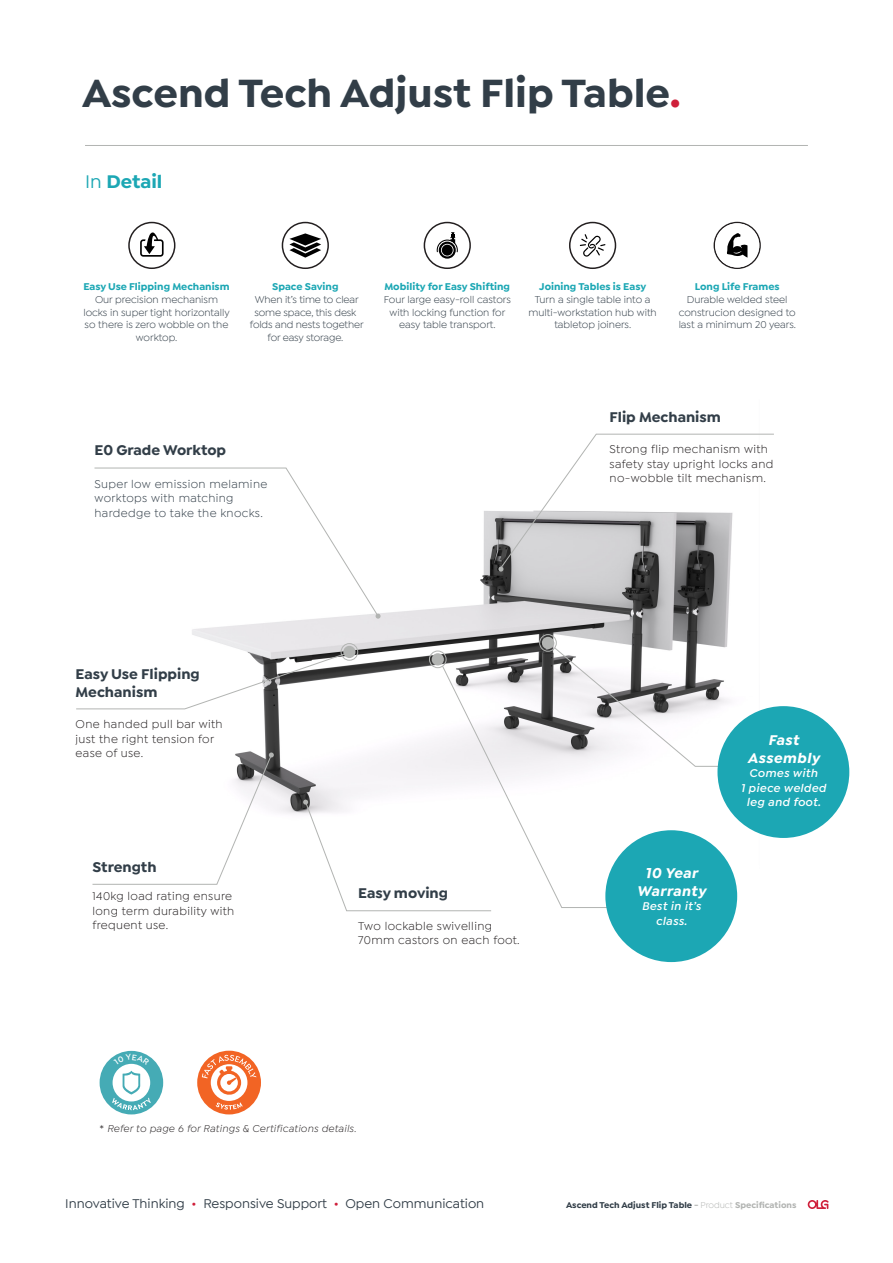
<style>
.page{position:relative;width:893px;height:1263px;background:#fff}
.page>*{position:absolute;margin:0;border:0;box-sizing:border-box;transform-origin:0 0}
.t1{font:700 42px "Isidora Sans";color:#323e48}
.t2{font:700 19.5px "Isidora Sans";color:#1ca7b4}
.t3{font:700 15px/18px "Isidora Sans";color:#323e48}
.t4{font:italic 700 15px "Isidora Sans";letter-spacing:.03em;color:#fff}
.t5{font:500 13.5px "Isidora Sans";color:#323e48}
.t6{font:12px/14.4px "Isidora Sans";letter-spacing:.03em;color:#231f20}
.t7{font:12px/14.4px "Isidora Sans";letter-spacing:.03em;color:#323e48}
.t8{font:italic 600 12px/14.4px "Isidora Sans";letter-spacing:.03em;color:#fff;text-align:center}
.t9{font:10.5px/12.6px "Isidora Sans";color:#323e48;text-align:center}
.t10{font:10.5px/12.6px "Isidora Sans";color:#323e49;text-align:center}
.t11{font:italic 10.5px "Isidora Sans";letter-spacing:.03em;color:#231f20}
.t12{font:700 9px "Isidora Sans";color:#323e48}
.s1{color:#cf1f3a}
.s2{font-weight:500}
.s3{font-weight:700;color:#1ca7b4}
.s4{font-style:normal}
.s5{color:#b2b4b2}
.s6{font-weight:400;color:#b2b4b2}
</style>
<div class="page">
<img style="left:192px;top:511px;width:567px;height:356px">
<svg style="left:94px;top:467px;width:287px;height:152px"></svg>
<svg style="left:92px;top:752px;width:182px;height:133px"></svg>
<svg style="left:76px;top:651px;width:274px;height:59px"></svg>
<svg style="left:442px;top:665px;width:204px;height:243px"></svg>
<svg style="left:554px;top:647px;width:208px;height:120px"></svg>
<svg style="left:498px;top:433px;width:276px;height:139px"></svg>
<div style="left:605px;top:830px;width:132px;height:132px;background:#1ca7b4;border-radius:50%"></div>
<div style="left:717px;top:706px;width:132px;height:132px;background:#1ca7b4;border-radius:50%"></div>
<hr style="left:85px;top:145px;width:723px;height:1px;background:#b2b4b2">
<div style="left:539px;top:634px;width:18px;height:18px;border:1px solid #b2b4b2;border-radius:50%"></div>
<div style="left:542px;top:637px;width:12px;height:12px;background:#b2b4b2;border-radius:50%"></div>
<div style="left:429px;top:651px;width:17px;height:17px;border:1px solid #b2b4b2;border-radius:50%"></div>
<div style="left:432px;top:653px;width:12px;height:12px;background:#b2b4b2;border-radius:50%"></div>
<div style="left:341px;top:643px;width:17px;height:18px;border:1px solid #b2b4b2;border-radius:50%"></div>
<div style="left:343px;top:646px;width:13px;height:12px;background:#b2b4b2;border-radius:50%"></div>
<svg style="left:303px;top:800px;width:189px;height:111px"></svg>
<div style="left:100px;top:1051px;width:63px;height:63px;background:#45abb5;border-radius:50%"></div>
<div style="left:113px;top:1064px;width:37px;height:37px;background:#fff;border-radius:50%"></div>
<svg style="left:112px;top:1071px;width:39px;height:39px"></svg>
<div style="left:197px;top:1051px;width:64px;height:63px;background:#f26424;border-radius:50%"></div>
<div style="left:211px;top:1064px;width:36px;height:37px;background:#fff;border-radius:50%"></div>
<svg style="left:202px;top:1055px;width:54px;height:41px"></svg>
<svg style="left:216px;top:1102px;width:27px;height:8px"></svg>
<svg style="left:808px;top:1200px;width:21px;height:9px"></svg>
<div style="left:714px;top:222px;width:47px;height:47px;border:2px solid #231f20;border-radius:50%"></div>
<div style="left:715px;top:223px;width:44px;height:44px;background:#fff;border-radius:50%"></div>
<svg style="left:727px;top:233px;width:20px;height:25px"></svg>
<div style="left:282px;top:222px;width:47px;height:47px;border:2px solid #231f20;border-radius:50%"></div>
<svg style="left:289px;top:233px;width:32px;height:25px"></svg>
<div style="left:128px;top:222px;width:47px;height:47px;border:2px solid #231f20;border-radius:50%"></div>
<svg style="left:140px;top:232px;width:24px;height:25px"></svg>
<div style="left:424px;top:222px;width:47px;height:47px;border:2px solid #231f20;border-radius:50%"></div>
<svg style="left:437px;top:232px;width:21px;height:27px"></svg>
<div style="left:569px;top:222px;width:47px;height:47px;border:2px solid #231f20;border-radius:50%"></div>
<svg style="left:580px;top:234px;width:25px;height:23px"></svg>
<svg style="left:114px;top:1054px;width:36px;height:11px"></svg>
<p class="t1" style="left:82px;top:67px;width:600px">Ascend Tech Adjust Flip Table<span class="s1">.</span></p>
<p class="t2" style="left:85px;top:170px;width:79px"><span class="s2">In</span> Detail</p>
<p class="t9" style="left:83px;top:281px;width:148px"><span class="s3">Easy Use Flipping Mechanism<br></span>Our precision mechanism locks in super tight horizontally so there is zero wobble on the worktop.</p>
<p class="t9" style="left:250px;top:281px;width:115px"><span class="s3">Space Saving<br></span>When it’s time to clear some space, this desk folds and nests together for easy storage.</p>
<p class="t9" style="left:384px;top:281px;width:129px"><span class="s3">Mobility for Easy Shifting<br></span>Four large easy-roll castors with locking function for easy table transport.</p>
<p class="t10" style="left:679px;top:281px;width:119px"><span class="s3">Long Life Frames<br></span>Durable welded steel construcion designed to last a minimum 20 years.</p>
<p class="t10" style="left:528px;top:281px;width:130px"><span class="s3">Joining Tables is Easy<br></span>Turn a single table into a multi-workstation hub with tabletop joiners.</p>
<p class="t3" style="left:94px;top:441px;width:133px">E0 Grade Worktop</p>
<p class="t7" style="left:94px;top:477px;width:174px">Super low emission melamine worktops with matching hardedge to take the knocks.</p>
<p class="t3" style="left:76px;top:665px;width:126px">Easy Use Flipping<br>Mechanism</p>
<p class="t6" style="left:76px;top:717px;width:148px">One handed pull bar with just the right tension for ease of use.</p>
<p class="t3" style="left:93px;top:857px;width:66px">Strength</p>
<p class="t6" style="left:93px;top:889px;width:143px">140kg load rating ensure long term durability with frequent use.</p>
<p class="t3" style="left:610px;top:408px;width:113px">Flip Mechanism</p>
<p class="t6" style="left:610px;top:442px;width:165px">Strong flip mechanism with safety stay upright locks and no-wobble tilt mechanism.</p>
<p class="t3" style="left:358px;top:884px;width:91px">Easy moving</p>
<p class="t6" style="left:358px;top:918px;width:163px">Two lockable swivelling<br>70mm castors on each foot.</p>
<p class="t4" style="left:645px;top:864px;width:54px">10 Year</p>
<p class="t4" style="left:637px;top:882px;width:70px">Warranty</p>
<p class="t8" style="left:642px;top:899px;width:61px">Best in it’s</p>
<p class="t8" style="left:656px;top:914px;width:33px">class.</p>
<p class="t4" style="left:768px;top:731px;width:32px">Fast</p>
<p class="t4" style="left:748px;top:749px;width:73px">Assembly</p>
<p class="t8" style="left:741px;top:766px;width:87px">Comes with<br>1 piece welded</p>
<p class="t8" style="left:746px;top:795px;width:75px">leg and foot.</p>
<p class="t11" style="left:100px;top:1122px;width:258px"><span class="s4">*</span> Refer to page 6 for Ratings &amp; Certifications details.</p>
<p class="t5" style="left:65px;top:1196px;width:421px">Innovative Thinking <span class="s1">•</span> Responsive Support <span class="s1">•</span> Open Communication</p>
<p class="t12" style="left:566px;top:1200px;width:232px">Ascend Tech Adjust Flip Table <span class="s5">-</span> <span class="s6">Product</span> <span class="s5">Specifications</span></p>
</div>
